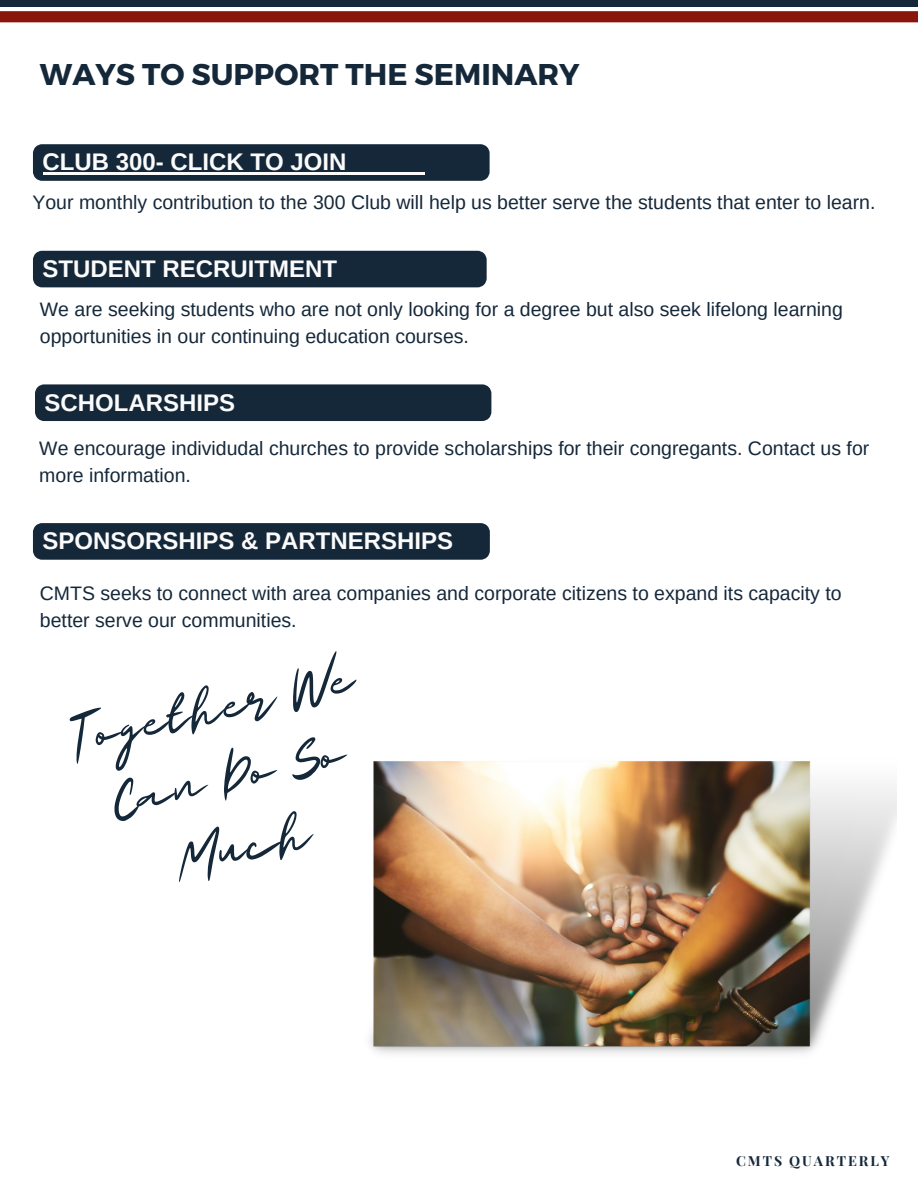
<style>
.page{position:relative;width:918px;height:1188px;background:#fff}
.page>*{position:absolute;margin:0;border:0;box-sizing:border-box;transform-origin:0 0}
.t1{font:51px/70.8px "Majesty Yandi Designs";color:#15283a;text-align:center}
.t2{font:700 30px "Montserrat";color:#15283a}
.t3{font:700 24px "Arimo";color:#fbfbfb}
.t4{font:19.5px/27px "Arimo";color:#15283a}
.t5{font:700 13.95px "Playfair Display";letter-spacing:.14em;color:#15283a}
</style>
<div class="page">
<svg style="left:0;top:11px;width:918px;height:11px;background:#8a180e"></svg>
<div style="left:0;top:0;width:918px;height:7px;background:#15283a"></div>
<img style="left:369px;top:761px;width:528px;height:293px">
<svg style="left:33px;top:144px;width:457px;height:37px;background:#1e3041"></svg>
<hr style="left:43px;top:173px;width:304px;height:2px;background:#fbfbfb">
<hr style="left:347px;top:173px;width:78px;height:2px;background:#fbfbfb">
<div style="left:33px;top:251px;width:454px;height:36px;background:#15283a"></div>
<div style="left:35px;top:384px;width:456px;height:37px;background:#15283a"></div>
<div style="left:33px;top:523px;width:457px;height:37px;background:#15283a"></div>
<p class="t2" style="left:40px;top:55px;width:541px">WAYS TO SUPPORT THE SEMINARY</p>
<p class="t3" style="left:43px;top:149px;width:305px">CLUB 300- CLICK TO JOIN</p>
<p class="t4" style="left:32px;top:189px;width:845px">Your monthly contribution to the 300 Club will help us better serve the students that enter to learn.</p>
<p class="t3" style="left:43px;top:255px;width:296px">STUDENT RECRUITMENT</p>
<p class="t4" style="left:40px;top:296px;width:804px">We are seeking students who are not only looking for a degree but also seek lifelong learning opportunities in our continuing education courses.</p>
<p class="t3" style="left:45px;top:389px;width:192px">SCHOLARSHIPS</p>
<p class="t4" style="left:39px;top:434px;width:832px">We encourage individudal churches to provide scholarships for their congregants. Contact us for more information.</p>
<p class="t3" style="left:43px;top:528px;width:412px">SPONSORSHIPS &amp; PARTNERSHIPS</p>
<p class="t4" style="left:40px;top:580px;width:803px">CMTS seeks to connect with area companies and corporate citizens to expand its capacity to better serve our communities.</p>
<p class="t1" style="left:65px;top:707px;width:291px;rotate:-12deg">Together We<br>Can Do So<br>Much</p>
<p class="t5" style="left:736px;top:1151px;width:155px">CMTS QUARTERLY</p>
</div>
